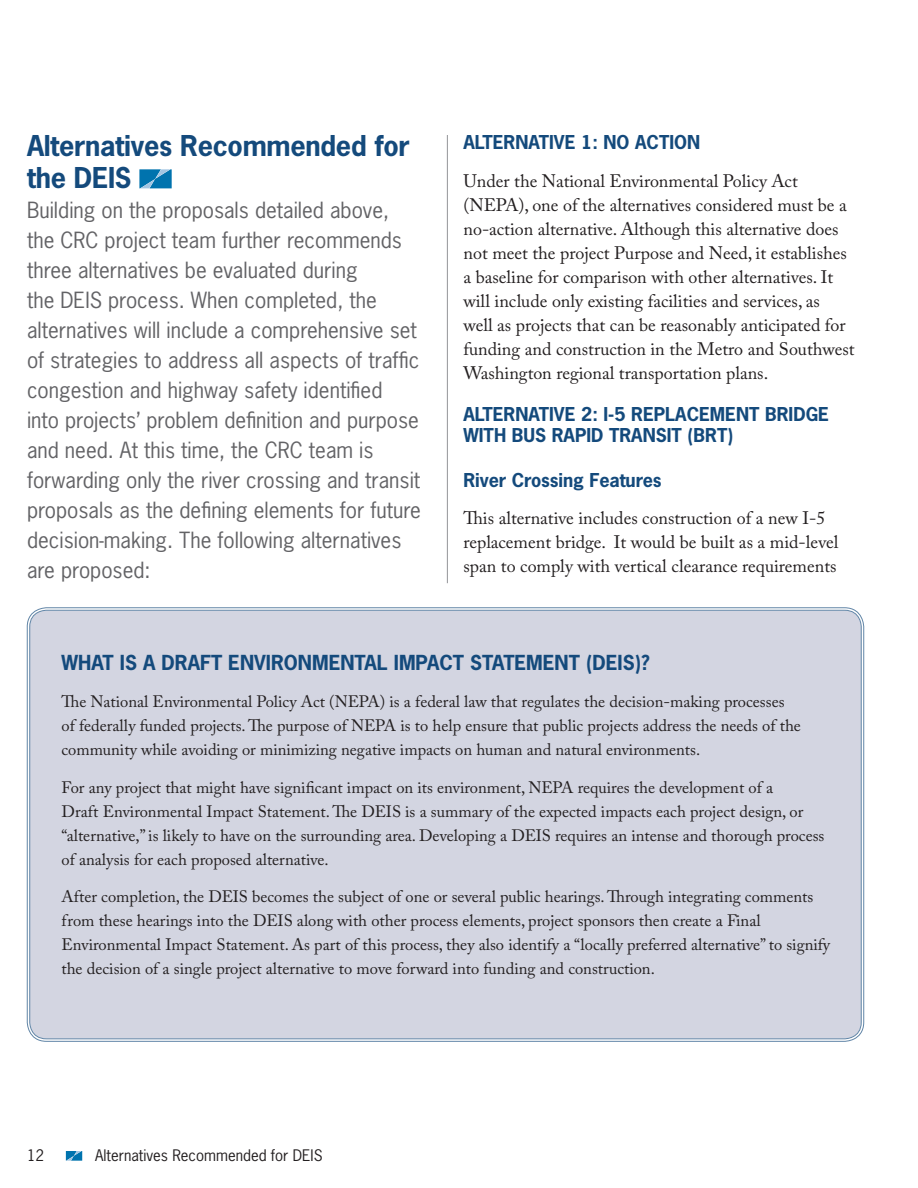
<style>
.page{position:relative;width:918px;height:1188px;background:#fff}
.page>*{position:absolute;margin:0;border:0;box-sizing:border-box;transform-origin:0 0}
.t1{font:700 27px/32.4px "News Gothic Std";letter-spacing:-.01em;color:#144a7c}
.t2{font:21px/30px "News Gothic Std";color:#636366}
.t3{font:700 19.5px "News Gothic Std";color:#144a7c}
.t4{font:18px/24px "Adobe Caslon Pro";color:#231f20}
.t5{font:700 18px "News Gothic Std";letter-spacing:-.005em;color:#144a7c}
.t6{font:16.5px/24px "Adobe Caslon Pro";color:#231f20}
.t7{font:15px "News Gothic Std";color:#231f20}
</style>
<div class="page">
<svg style="left:66px;top:1151px;width:16px;height:10px"></svg>
<svg style="left:139px;top:169px;width:33px;height:19px"></svg>
<hr style="left:447px;top:135px;width:1px;height:448px;background:#939598">
<div style="left:27px;top:607px;width:837px;height:435px;background:#d3d5e1"></div>
<h1 class="t1" style="left:27px;top:129px;width:384px">ALTERNATIVES RECOMMENDED FOR<br>THE DEIS</h1>
<p class="t2" style="left:27px;top:195px;width:396px">Building on the proposals detailed above, the CRC project team further recommends three alternatives be evaluated during<br>the DEIS process. When completed, the alternatives will include a comprehensive set of strategies to address all aspects of traffic congestion and highway safety identified<br>into projects’ problem definition and purpose and need. At this time, the CRC team is forwarding only the river crossing and transit proposals as the defining elements for future decision-making. The following alternatives are proposed:</p>
<p class="t5" style="left:464px;top:130px;width:31px">ALTERNATIVE</p>
<p class="t5" style="left:581px;top:130px;width:77px">1: NO ACTION</p>
<p class="t4" style="left:464px;top:168px;width:393px">Under the National Environmental Policy Act (NEPA), one of the alternatives considered must be a no-action alternative. Although this alternative does not meet the project Purpose and Need, it establishes a baseline for comparison with other alternatives. It will include only existing facilities and services, as<br>well as projects that can be reasonably anticipated for funding and construction in the Metro and Southwest Washington regional transportation plans.</p>
<p class="t5" style="left:464px;top:402px;width:31px">ALTERNATIVE</p>
<p class="t5" style="left:581px;top:402px;width:108px">2: I-5 REPLACEMENT</p>
<p class="t5" style="left:765px;top:402px;width:12px">BRIDGE</p>
<p class="t5" style="left:464px;top:423px;width:25px">WITH</p>
<p class="t5" style="left:512px;top:423px;width:12px">BUS</p>
<p class="t5" style="left:552px;top:423px;width:79px">RAPID TRANSIT</p>
<p class="t5" style="left:688px;top:423px;width:47px">(BRT)</p>
<p class="t5" style="left:464px;top:468px;width:200px">RIVER CROSSING FEATURES</p>
<p class="t4" style="left:464px;top:506px;width:376px">This alternative includes construction of a new I-5 replacement bridge. It would be built as a mid-level span to comply with vertical clearance requirements</p>
<p class="t3" style="left:62px;top:650px;width:15px">WHAT</p>
<p class="t3" style="left:120px;top:650px;width:68px">IS A DRAFT</p>
<p class="t3" style="left:228px;top:650px;width:26px">ENVIRONMENTA</p>
<p class="t3" style="left:377px;top:650px;width:64px">L IM PACT</p>
<p class="t3" style="left:470px;top:650px;width:14px">STATEMENT</p>
<p class="t3" style="left:586px;top:650px;width:65px">(DEIS)?</p>
<p class="t6" style="left:62px;top:690px;width:741px">The National Environmental Policy Act (NEPA) is a federal law that regulates the decision-making processes of federally funded projects. The purpose of NEPA is to help ensure that public projects address the needs of the community while avoiding or minimizing negative impacts on human and natural environments.</p>
<p class="t6" style="left:62px;top:775px;width:765px">For any project that might have significant impact on its environment, NEPA requires the development of a<br>Draft Environmental Impact Statement. The DEIS is a summary of the expected impacts each project design, or “alternative,” is likely to have on the surrounding area. Developing a DEIS requires an intense and thorough process of analysis for each proposed alternative.</p>
<p class="t6" style="left:62px;top:885px;width:770px">After completion, the DEIS becomes the subject of one or several public hearings. Through integrating comments from these hearings into the DEIS along with other process elements, project sponsors then create a Final Environmental Impact Statement. As part of this process, they also identify a “locally preferred alternative” to signify the decision of a single project alternative to move forward into funding and construction.</p>
<p class="t7" style="left:27px;top:1145px;width:19px">12</p>
<p class="t7" style="left:95px;top:1145px;width:229px">Alternatives Recommended for DEIS</p>
</div>
